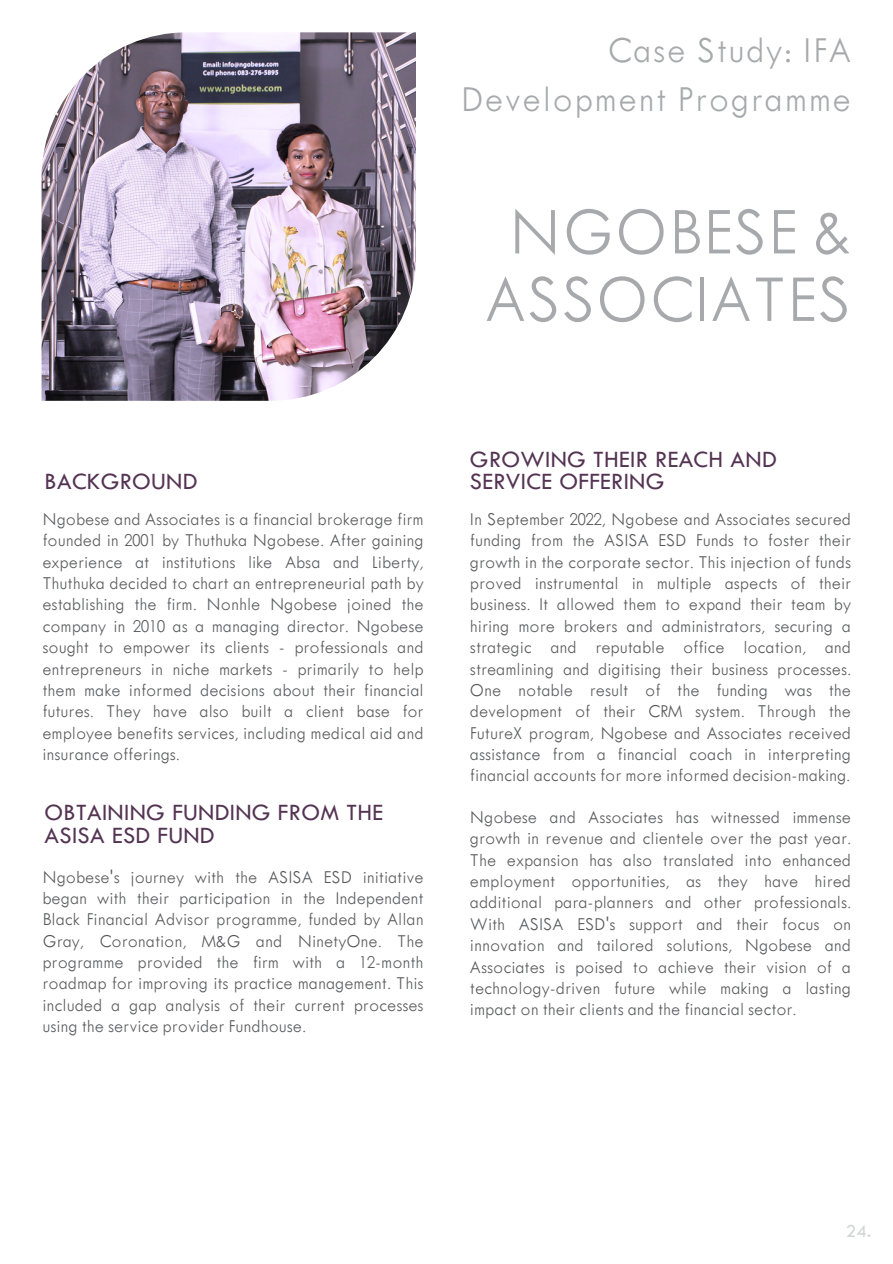
<style>
.page{position:relative;width:893px;height:1264px;background:#fff}
.page>*{position:absolute;margin:0;border:0;box-sizing:border-box;transform-origin:0 0}
.t1{font:300 69px/67.5px "Tw Cen MT Std";letter-spacing:.01em;color:#a7a9ac;text-align:center}
.t2{font:300 37.8px/48.3px "Tw Cen MT Std";letter-spacing:.04em;color:#a7a9ac;text-align:right}
.t3{font:24.3px/22.5px "Tw Cen";letter-spacing:.01em;color:#543453}
.t4{font:300 18.75px/21.3px "Tw Cen MT Std";color:#58595b;text-align:justify}
.t5{font:18.75px "Tw Cen";color:#d1d3d4}
</style>
<div class="page">
<img style="left:42px;top:32px;width:374px;height:369px">
<p class="t2" style="left:461px;top:29px;width:391px">Case Study: IFA<br>Development Programme</p>
<p class="t1" style="left:485px;top:203px;width:367px">NGOBESE &amp;<br>ASSOCIATES</p>
<p class="t3" style="left:45px;top:470px;width:154px">BACKGROUND</p>
<p class="t4" style="left:42px;top:510px;width:382px">Ngobese and Associates is a financial brokerage firm founded in 2001 by Thuthuka Ngobese. After gaining experience at institutions like Absa and Liberty, Thuthuka decided to chart an entrepreneurial path by establishing the firm. Nonhle Ngobese joined the company in 2010 as a managing director. Ngobese sought to empower its clients - professionals and entrepreneurs in niche markets - primarily to help them make informed decisions about their financial futures. They have also built a client base for employee benefits services, including medical aid and insurance offerings.</p>
<p class="t3" style="left:45px;top:801px;width:340px">OBTAINING FUNDING FROM THE<br>ASISA ESD FUND</p>
<p class="t4" style="left:42px;top:867px;width:382px">Ngobese's journey with the ASISA ESD initiative began with their participation in the Independent Black Financial Advisor programme, funded by Allan Gray, Coronation, M&amp;G and NinetyOne. The programme provided the firm with a 12-month roadmap for improving its practice management. This included a gap analysis of their current processes using the service provider Fundhouse.</p>
<p class="t3" style="left:470px;top:448px;width:308px">GROWING THEIR REACH AND<br>SERVICE OFFERING</p>
<p class="t4" style="left:470px;top:510px;width:382px">In September 2022, Ngobese and Associates secured funding from the ASISA ESD Funds to foster their growth in the corporate sector. This injection of funds proved instrumental in multiple aspects of their business. It allowed them to expand their team by hiring more brokers and administrators, securing a strategic and reputable office location, and streamlining and digitising their business processes.<br>One notable result of the funding was the development of their CRM system. Through the FutureX program, Ngobese and Associates received assistance from a financial coach in interpreting financial accounts for more informed decision-making.</p>
<p class="t4" style="left:470px;top:808px;width:382px">Ngobese and Associates has witnessed immense growth in revenue and clientele over the past year.<br>The expansion has also translated into enhanced employment opportunities, as they have hired additional para-planners and other professionals.<br>With ASISA ESD's support and their focus on innovation and tailored solutions, Ngobese and Associates is poised to achieve their vision of a technology-driven future while making a lasting impact on their clients and the financial sector.</p>
<p class="t5" style="left:845px;top:1220px;width:27px">24.</p>
</div>
